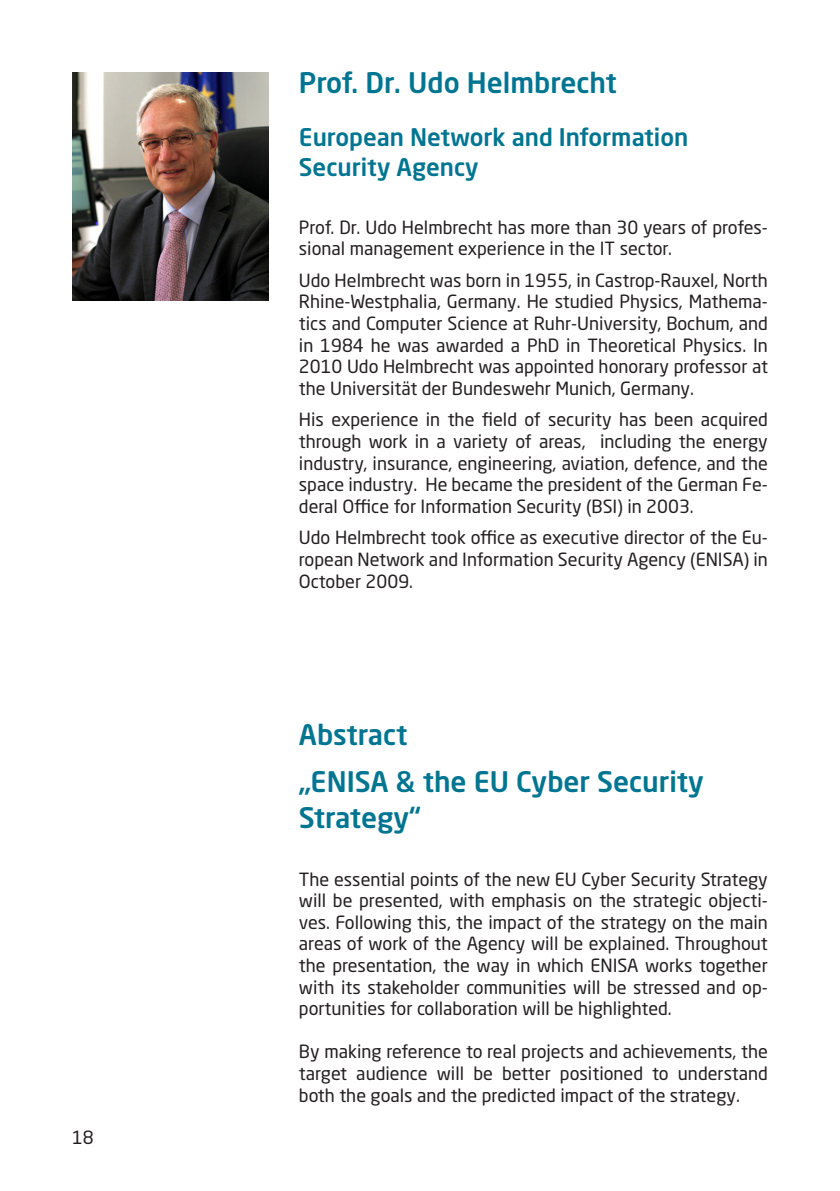
<style>
.page{position:relative;width:840px;height:1191px;background:#fff}
.page>*{position:absolute;margin:0;border:0;box-sizing:border-box;transform-origin:0 0}
.t1{font:500 28px/46px "Neo Sans Std";color:#007591}
.t2{font:500 24px/30px "Neo Sans Std";color:#007591}
.t3{font:18px/21.6px "Neo Sans Std";color:#231f20;text-align:justify}
</style>
<div class="page">
<img style="left:72px;top:72px;width:196px;height:228px">
<p class="t3" style="left:72px;top:1126px;width:23px">18</p>
<h1 class="t1" style="left:299px;top:59px;width:319px">Prof. Dr. Udo Helmbrecht</h1>
<h2 class="t2" style="left:299px;top:122px;width:391px">European Network and Information<br>Security Agency</h2>
<p class="t3" style="left:299px;top:216px;width:470px">Prof. Dr. Udo Helmbrecht has more than 30 years of profes&shy;sional management experience in the IT sector.</p>
<p class="t3" style="left:299px;top:269px;width:470px">Udo Helmbrecht was born in 1955, in Castrop-Rauxel, North Rhine-Westphalia, Germany. He studied Physics, Mathema&shy;tics and Computer Science at Ruhr-University, Bochum, and in 1984 he was awarded a PhD in Theoretical Physics. In 2010 Udo Helmbrecht was appointed honorary professor at the Universität der Bundeswehr Munich, Germany.</p>
<p class="t3" style="left:299px;top:409px;width:470px">His experience in the field of security has been acquired through work in a variety of areas, including the energy industry, insurance, engineering, aviation, defence, and the space industry. He became the president of the German Fe&shy;deral Office for Information Security (BSI) in 2003.</p>
<p class="t3" style="left:299px;top:527px;width:470px">Udo Helmbrecht took office as executive director of the Eu&shy;ropean Network and Information Security Agency (ENISA) in October 2009.</p>
<h1 class="t1" style="left:299px;top:711px;width:406px">Abstract<br>„ENISA &amp; the EU Cyber Security</h1>
<h1 class="t1" style="left:299px;top:793px;width:123px">Strategy“</h1>
<p class="t3" style="left:299px;top:868px;width:470px">The essential points of the new EU Cyber Security Strategy will be presented, with emphasis on the strategic objecti&shy;ves. Following this, the impact of the strategy on the main areas of work of the Agency will be explained. Throughout the presentation, the way in which ENISA works together with its stakeholder communities will be stressed and op&shy;portunities for collaboration will be highlighted.</p>
<p class="t3" style="left:299px;top:1040px;width:470px">By making reference to real projects and achievements, the target audience will be better positioned to understand both the goals and the predicted impact of the strategy.</p>
</div>
